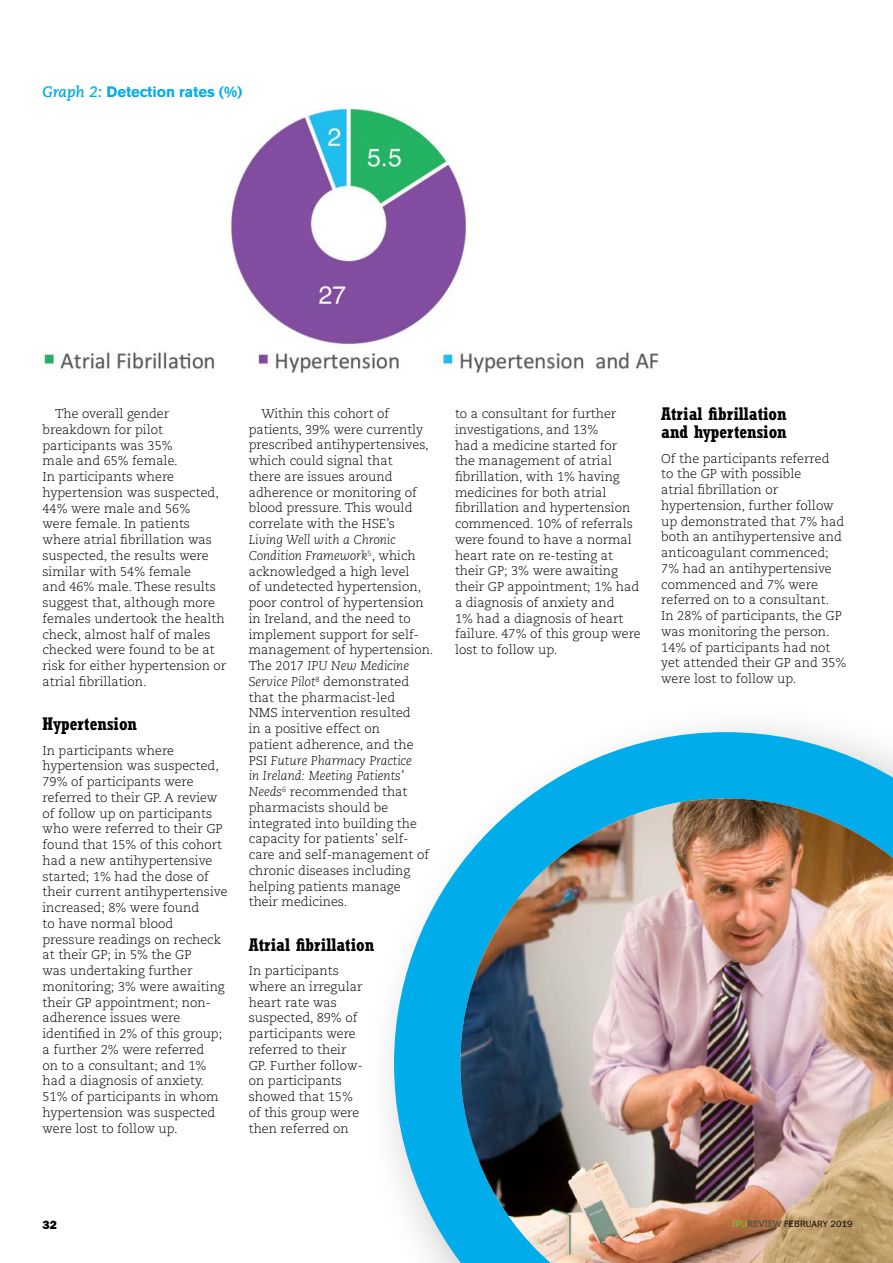
<style>
.page{position:relative;width:893px;height:1263px;background:#fff}
.page>*{position:absolute;margin:0;border:0;box-sizing:border-box;transform-origin:0 0}
.t1{font:700 condensed 18px/18px "Rockwell Std";color:#000}
.t2{font:700 15px "Akzidenz Grotesk BE";letter-spacing:-.005em;color:#00ace9}
.t3{font:300 12.75px/15.8px "Caecilia LT Std";color:#000}
.t4{font:12px "ITC Franklin Gothic Std Hvy";color:#000}
.t5{font:9.15px "ITC Franklin Gothic Std";letter-spacing:.015em;color:#000}
.s1{font-family:"Caecilia LT Std";font-style:italic}
.s2{font-style:italic}
.s3{font-family:"Museo 700";color:#85bc31}
.s4{font-family:"Museo 700";color:#51554e}
</style>
<div class="page">
<img style="left:43px;top:108px;width:616px;height:266px">
<svg style="left:394px;top:732px;width:499px;height:531px;fill:#00ace9"></svg>
<img style="left:460px;top:798px;width:433px;height:465px">
<p class="t2" style="left:43px;top:83px;width:201px"><span class="s1">Graph 2:</span> Detection rates (%)</p>
<p class="t3" style="left:43px;top:406px;width:185px;text-indent:13px">The overall gender breakdown for pilot participants was 35%<br>male and 65% female.<br>In participants where hypertension was suspected,<br>44% were male and 56%<br>were female. In patients where atrial fibrillation was suspected, the results were similar with 54% female<br>and 46% male. These results suggest that, although more females undertook the health check, almost half of males checked were found to be at risk for either hypertension or atrial fibrillation.</p>
<h1 class="t1" style="left:43px;top:715px;width:96px">Hypertension</h1>
<p class="t3" style="left:43px;top:743px;width:187px">In participants where hypertension was suspected,<br>79% of participants were referred to their GP. A review of follow up on participants who were referred to their GP found that 15% of this cohort had a new antihypertensive started; 1% had the dose of their current antihypertensive increased; 8% were found<br>to have normal blood pressure readings on recheck at their GP; in 5% the GP<br>was undertaking further monitoring; 3% were awaiting their GP appointment; non&shy;adherence issues were identified in 2% of this group; a further 2% were referred<br>on to a consultant; and 1% had a diagnosis of anxiety.<br>51% of participants in whom hypertension was suspected were lost to follow up.</p>
<p class="t3" style="left:249px;top:406px;width:182px;text-indent:13px">Within this cohort of patients, 39% were currently prescribed antihypertensives, which could signal that<br>there are issues around adherence or monitoring of blood pressure. This would correlate with the HSE’s</p>
<p class="t3" style="left:249px;top:532px;width:186px"><span class="s2">Living Well with a Chronic<br>Condition Framework</span><sup>5</sup>, which acknowledged a high level<br>of undetected hypertension, poor control of hypertension in Ireland, and the need to implement support for self&shy;management of hypertension.<br>The 2017 <span class="s2">IPU New Medicine<br>Service Pilot</span><sup>8</sup> demonstrated that the pharmacist-led<br>NMS intervention resulted<br>in a positive effect on<br>patient adherence, and the<br>PSI <span class="s2">Future Pharmacy Practice<br>in Ireland: Meeting Patients’<br>Needs</span><sup>6</sup> recommended that pharmacists should be integrated into building the capacity for patients’ self&shy;care and self-management of chronic diseases including helping patients manage<br>their medicines.</p>
<h1 class="t1" style="left:249px;top:935px;width:127px">Atrial fibrillation</h1>
<p class="t3" style="left:249px;top:963px;width:115px">In participants where an irregular heart rate was suspected, 89% of participants were referred to their<br>GP. Further follow&shy;on participants showed that 15% of this group were then referred on</p>
<p class="t3" style="left:455px;top:406px;width:187px">to a consultant for further investigations, and 13%<br>had a medicine started for<br>the management of atrial fibrillation, with 1% having medicines for both atrial fibrillation and hypertension commenced. 10% of referrals were found to have a normal heart rate on re-testing at their GP; 3% were awaiting their GP appointment; 1% had a diagnosis of anxiety and<br>1% had a diagnosis of heart failure. 47% of this group were lost to follow up.</p>
<h1 class="t1" style="left:661px;top:405px;width:127px">Atrial fibrillation and hypertension</h1>
<p class="t3" style="left:661px;top:451px;width:187px">Of the participants referred<br>to the GP with possible<br>atrial fibrillation or hypertension, further follow up demonstrated that 7% had both an antihypertensive and anticoagulant commenced;<br>7% had an antihypertensive commenced and 7% were referred on to a consultant.<br>In 28% of participants, the GP was monitoring the person.<br>14% of participants had not yet attended their GP and 35% were lost to follow up.</p>
<p class="t4" style="left:43px;top:1217px;width:16px">32</p>
<p class="t5" style="left:732px;top:1219px;width:122px"><span class="s3">IPU</span><span class="s4">REVIEW</span> FEBRUARY 2019</p>
</div>
